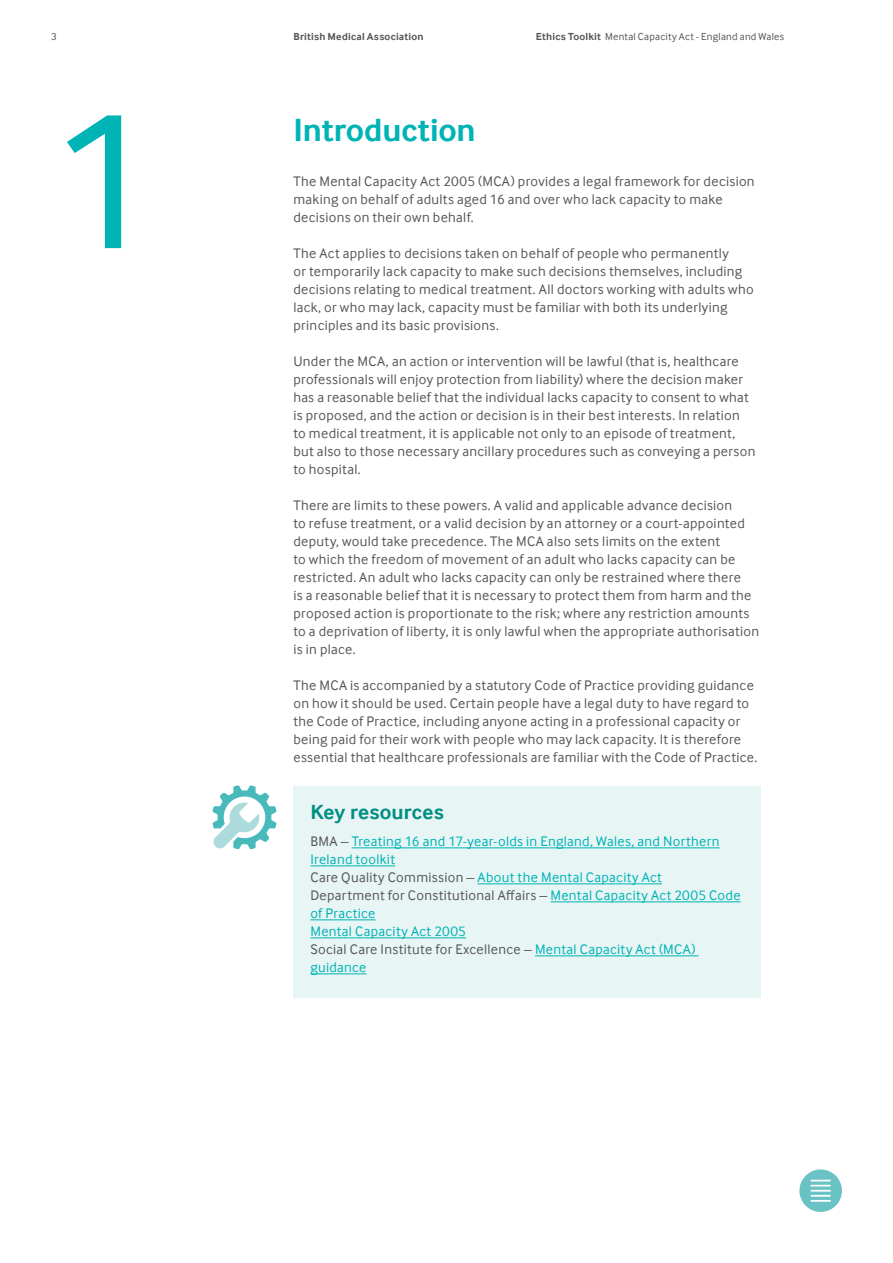
<style>
.page{position:relative;width:893px;height:1263px;background:#fff}
.page>*{position:absolute;margin:0;border:0;box-sizing:border-box;transform-origin:0 0}
.t1{font:201px "Inter Face";color:#00b3b5}
.t2{font:700 33px "Inter Face";letter-spacing:-.005em;color:#00b3b5}
.t3{font:700 21px "Inter Face";letter-spacing:.01em;color:#008e83}
.t4{font:14.25px/18px "Inter Face";letter-spacing:.02em;color:#575756}
.t5{font:14.25px/18px "Inter Face";letter-spacing:.025em;color:#00b3b5}
.t6{font:10.5px "Inter Face";letter-spacing:.025em;color:#575756}
.t7{font:700 10.5px "Inter Face";letter-spacing:.02em;color:#575756}
.s1{font-weight:700}
.s2{color:#575756}
</style>
<div class="page">
<div style="left:799px;top:1169px;width:43px;height:43px;background:#69c2c4;border-radius:50%"></div>
<svg style="left:811px;top:1180px;width:20px;height:11px"></svg>
<hr style="left:811px;top:1195px;width:20px;height:2px;background:#fff">
<hr style="left:811px;top:1200px;width:20px;height:2px;background:#fff">
<div style="left:293px;top:786px;width:468px;height:212px;background:#e8f5f5"></div>
<hr style="left:352px;top:847px;width:368px;height:1px;background:#00b3b5">
<hr style="left:310px;top:865px;width:85px;height:1px;background:#00b3b5">
<hr style="left:477px;top:883px;width:185px;height:1px;background:#00b3b5">
<hr style="left:550px;top:901px;width:191px;height:1px;background:#00b3b5">
<hr style="left:310px;top:919px;width:66px;height:1px;background:#00b3b5">
<hr style="left:310px;top:937px;width:156px;height:1px;background:#00b3b5">
<hr style="left:535px;top:955px;width:164px;height:1px;background:#00b3b5">
<hr style="left:310px;top:973px;width:57px;height:1px;background:#00b3b5">
<svg style="left:213px;top:785px;width:63px;height:64px"></svg>
<p class="t6" style="left:51px;top:31px;width:7px">3</p>
<p class="t7" style="left:293px;top:30px;width:132px">British Medical Association</p>
<p class="t6" style="left:536px;top:31px;width:250px"><span class="s1">Ethics Toolkit</span> Mental Capacity Act - England and Wales</p>
<h1 class="t1" style="left:51px;top:67px;width:110px">1</h1>
<h2 class="t2" style="left:293px;top:111px;width:184px">Introduction</h2>
<p class="t4" style="left:293px;top:172px;width:463px">The Mental Capacity Act 2005 (MCA) provides a legal framework for decision making on behalf of adults aged 16 and over who lack capacity to make decisions on their own behalf.</p>
<p class="t4" style="left:293px;top:244px;width:462px">The Act applies to decisions taken on behalf of people who permanently<br>or temporarily lack capacity to make such decisions themselves, including decisions relating to medical treatment. All doctors working with adults who lack, or who may lack, capacity must be familiar with both its underlying principles and its basic provisions.</p>
<p class="t4" style="left:293px;top:352px;width:463px">Under the MCA, an action or intervention will be lawful (that is, healthcare professionals will enjoy protection from liability) where the decision maker has a reasonable belief that the individual lacks capacity to consent to what is proposed, and the action or decision is in their best interests. In relation to medical treatment, it is applicable not only to an episode of treatment, but also to those necessary ancillary procedures such as conveying a person to hospital.</p>
<p class="t4" style="left:293px;top:496px;width:467px">There are limits to these powers. A valid and applicable advance decision<br>to refuse treatment, or a valid decision by an attorney or a court-appointed deputy, would take precedence. The MCA also sets limits on the extent<br>to which the freedom of movement of an adult who lacks capacity can be restricted. An adult who lacks capacity can only be restrained where there<br>is a reasonable belief that it is necessary to protect them from harm and the proposed action is proportionate to the risk; where any restriction amounts to a deprivation of liberty, it is only lawful when the appropriate authorisation is in place.</p>
<p class="t4" style="left:293px;top:676px;width:465px">The MCA is accompanied by a statutory Code of Practice providing guidance on how it should be used. Certain people have a legal duty to have regard to the Code of Practice, including anyone acting in a professional capacity or being paid for their work with people who may lack capacity. It is therefore essential that healthcare professionals are familiar with the Code of Practice.</p>
<h3 class="t3" style="left:310px;top:800px;width:135px">Key resources</h3>
<p class="t5" style="left:310px;top:832px;width:432px"><span class="s2">BMA –</span> Treating 16 and 17-year-olds in England, Wales, and Northern Ireland toolkit<br><span class="s2">Care Quality Commission –</span> About the Mental Capacity Act<br><span class="s2">Department for Constitutional Affairs –</span> Mental Capacity Act 2005 Code of Practice<br>Mental Capacity Act 2005<br><span class="s2">Social Care Institute for Excellence –</span> Mental Capacity Act (MCA) guidance</p>
</div>
